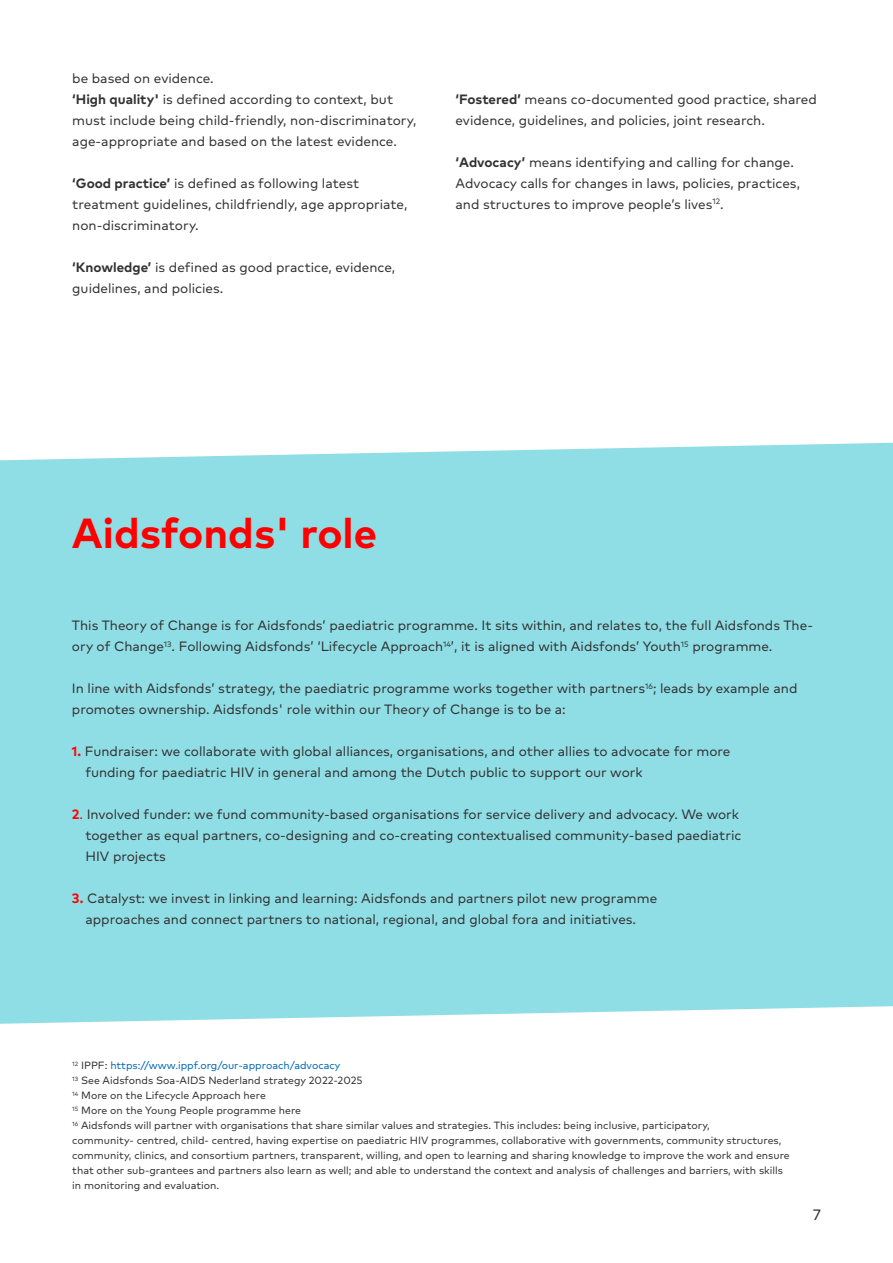
<style>
.page{position:relative;width:893px;height:1263px;background:#fff}
.page>*{position:absolute;margin:0;border:0;box-sizing:border-box;transform-origin:0 0}
.t1{font:700 42px "FF Mark Pro AF";color:#f00}
.t2{font:15px "FF Mark Pro AF";color:#323232}
.t3{font:13.5px/21px "FF Mark Pro AF";color:#323232}
.t4{font:10.5px/15px "FF Mark Pro AF";color:#323232}
.t5{font:10.5px "FF Mark Pro AF";color:#0069b4}
.s1{font-weight:700}
.s2{font-weight:700;color:#f00}
.s3{color:#f00}
.s4{color:#323232}
</style>
<div class="page">
<div style="left:0;top:443px;width:893px;height:581px;background:#90dee5"></div>
<p class="t3" style="left:72px;top:67px;width:143px">be based on evidence.</p>
<p class="t3" style="left:72px;top:88px;width:322px"><span class="s1">‘High quality'</span> is defined according to context, but</p>
<p class="t3" style="left:72px;top:109px;width:346px">must include being child-friendly, non-discriminatory, age-appropriate and based on the latest evidence.</p>
<p class="t3" style="left:72px;top:172px;width:288px"><span class="s1">‘Good practice’</span> is defined as following latest</p>
<p class="t3" style="left:72px;top:193px;width:337px">treatment guidelines, childfriendly, age appropriate,</p>
<p class="t3" style="left:72px;top:214px;width:128px">non-discriminatory.</p>
<p class="t3" style="left:72px;top:256px;width:324px"><span class="s1">‘Knowledge’</span> is defined as good practice, evidence,</p>
<p class="t3" style="left:72px;top:277px;width:153px">guidelines, and policies.</p>
<p class="t3" style="left:455px;top:88px;width:363px"><span class="s1">‘Fostered’</span> means co-documented good practice, shared evidence, guidelines, and policies, joint research.</p>
<p class="t3" style="left:455px;top:151px;width:340px"><span class="s1">‘Advocacy’</span> means identifying and calling for change.</p>
<p class="t3" style="left:455px;top:172px;width:346px">Advocacy calls for changes in laws, policies, practices, and structures to improve people’s lives<sup>12</sup>.</p>
<p class="t1" style="left:72px;top:501px;width:307px">Aidsfonds' role</p>
<p class="t3" style="left:72px;top:614px;width:743px">This Theory of Change is for Aidsfonds’ paediatric programme. It sits within, and relates to, the full Aidsfonds The&shy;ory of Change<sup>13</sup>. Following Aidsfonds’ ‘Lifecycle Approach<sup>14</sup>’, it is aligned with Aidsfonds’ Youth<sup>15</sup> programme.</p>
<p class="t3" style="left:72px;top:677px;width:727px">In line with Aidsfonds’ strategy, the paediatric programme works together with partners<sup>16</sup>; leads by example and promotes ownership. Aidsfonds' role within our Theory of Change is to be a:</p>
<p class="t3" style="left:72px;top:740px;width:660px"><span class="s2">1.</span> Fundraiser: we collaborate with global alliances, organisations, and other allies to advocate for more</p>
<p class="t3" style="left:85px;top:761px;width:559px">funding for paediatric HIV in general and among the Dutch public to support our work</p>
<p class="t3" style="left:72px;top:803px;width:669px"><span class="s2">2</span><span class="s3">.</span> Involved funder: we fund community-based organisations for service delivery and advocacy. We work</p>
<p class="t3" style="left:85px;top:824px;width:657px">together as equal partners, co-designing and co-creating contextualised community-based paediatric</p>
<p class="t3" style="left:85px;top:845px;width:82px">HIV projects</p>
<p class="t3" style="left:72px;top:887px;width:587px"><span class="s2">3.</span> Catalyst: we invest in linking and learning: Aidsfonds and partners pilot new programme</p>
<p class="t3" style="left:85px;top:908px;width:552px">approaches and connect partners to national, regional, and global fora and initiatives.</p>
<p class="t5" style="left:72px;top:1058px;width:270px"><sup>12</sup> <span class="s4">IPPF:</span> https://www.ippf.org/our-approach/advocacy</p>
<p class="t4" style="left:72px;top:1072px;width:292px"><sup>13</sup> See Aidsfonds Soa-AIDS Nederland strategy 2022-2025</p>
<p class="t4" style="left:72px;top:1087px;width:195px"><sup>14</sup> More on the Lifecycle Approach here</p>
<p class="t4" style="left:72px;top:1102px;width:230px"><sup>15</sup> More on the Young People programme here</p>
<p class="t4" style="left:72px;top:1117px;width:639px"><sup>16</sup> Aidsfonds will partner with organisations that share similar values and strategies. This includes: being inclusive, participatory,</p>
<p class="t4" style="left:72px;top:1132px;width:719px">community- centred, child- centred, having expertise on paediatric HIV programmes, collaborative with governments, community structures, community, clinics, and consortium partners, transparent, willing, and open to learning and sharing knowledge to improve the work and ensure that other sub-grantees and partners also learn as well; and able to understand the context and analysis of challenges and barriers, with skills in monitoring and evaluation.</p>
<p class="t2" style="left:813px;top:1203px;width:10px">7</p>
</div>
